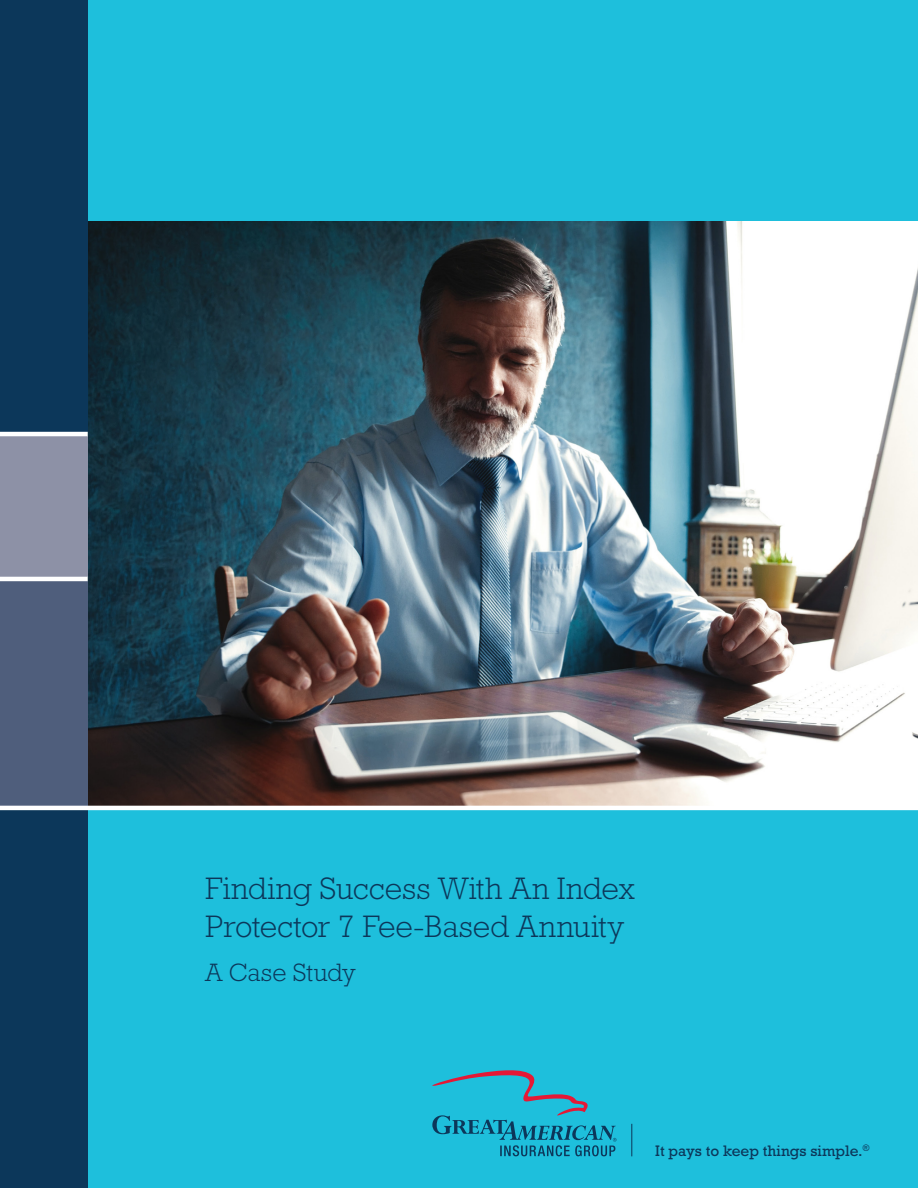
<style>
.page{position:relative;width:918px;height:1188px;background:#fff}
.page>*{position:absolute;margin:0;border:0;box-sizing:border-box;transform-origin:0 0}
.t1{font:300 31.5px/37.8px "Rockwell Std";color:#0c375a}
.t2{font:300 25.5px "Rockwell Std";color:#0c375a}
.t3{font:15.45px "Rockwell Std";color:#0c375a}
</style>
<div class="page">
<img style="left:88px;top:221px;width:830px;height:585px">
<div style="left:88px;top:0;width:830px;height:221px;background:#1ebfdc"></div>
<div style="left:88px;top:807px;width:830px;height:381px;background:#1ebfdc"></div>
<div style="left:0;top:0;width:88px;height:432px;background:#0c375a"></div>
<div style="left:0;top:810px;width:88px;height:378px;background:#0c375a"></div>
<div style="left:0;top:581px;width:88px;height:225px;background:#4f5e7c"></div>
<div style="left:0;top:436px;width:88px;height:141px;background:#8d91a6"></div>
<svg style="left:432px;top:1070px;width:185px;height:86px"></svg>
<hr style="left:631px;top:1124px;width:1px;height:32px;background:#0c375a">
<hr style="left:0;top:806px;width:918px;height:4px;background:#fff">
<p class="t1" style="left:206px;top:869px;width:431px">Finding Success With An Index<br>Protector 7 Fee-Based Annuity</p>
<p class="t2" style="left:206px;top:958px;width:152px">A Case Study</p>
<p class="t3" style="left:655px;top:1142px;width:216px">It pays to keep things simple.<sup>®</sup></p>
</div>
